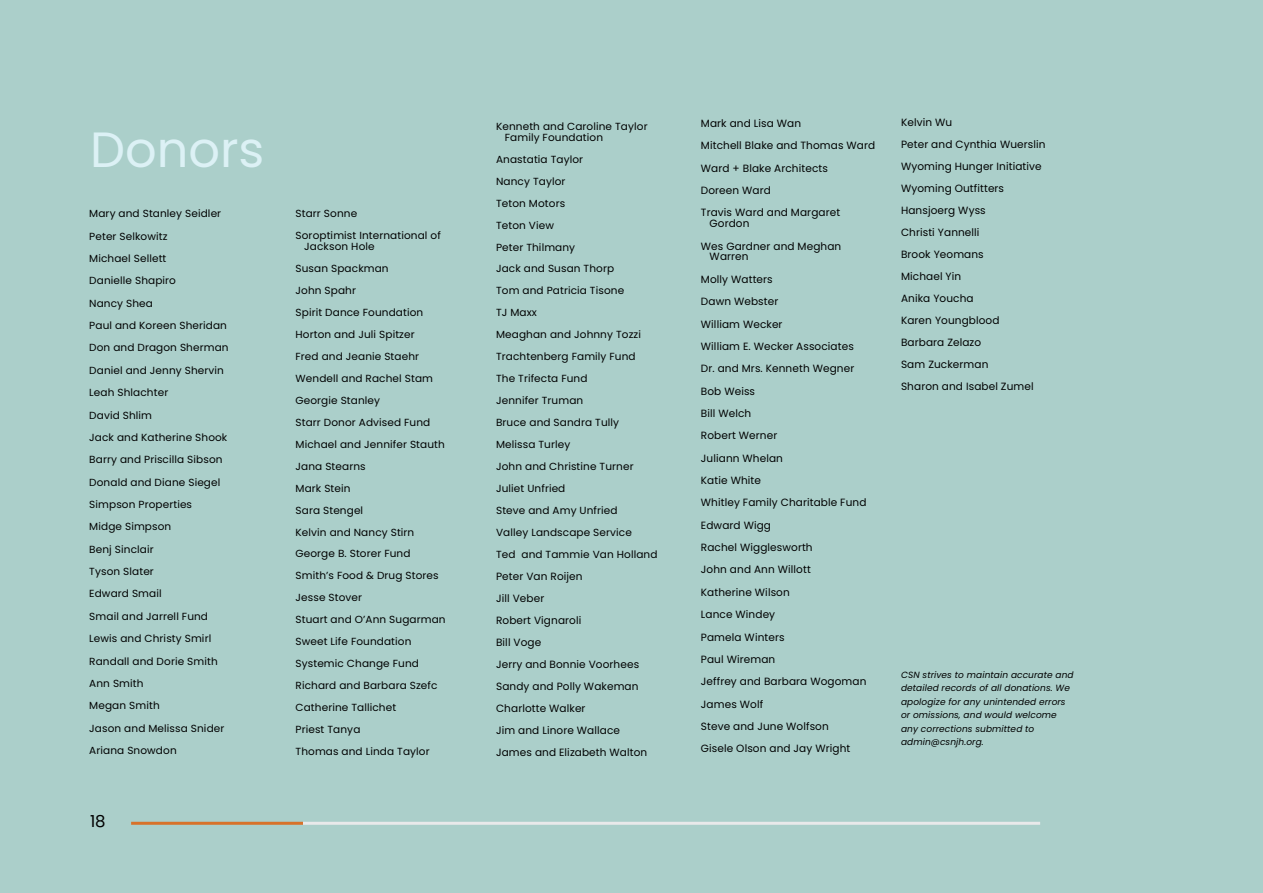
<style>
.page{position:relative;width:1263px;height:893px;background:#abcfca}
.page>*{position:absolute;margin:0;border:0;box-sizing:border-box;transform-origin:0 0}
.t1{font:49.5px "Poppins";color:#dcf1f5}
.t2{font:16.5px "Poppins";color:#000}
.t3{font:10.5px/22.4px "Poppins";letter-spacing:.01em;color:#000101}
.t4{font:10.35px/22px "Poppins";letter-spacing:.01em;color:#000101}
.t5{font:italic 9px/13.5px "Poppins";letter-spacing:.01em;color:#000101}
</style>
<div class="page">
<hr style="left:131px;top:822px;width:172px;height:3px;background:#d8722a">
<hr style="left:303px;top:822px;width:737px;height:3px;background:#e9e9ea">
<h1 class="t1" style="left:90px;top:121px;width:176px">Donors</h1>
<p class="t4" style="left:89px;top:203px;width:141px">Mary and Stanley Seidler<br>Peter Selkowitz<br>Michael Sellett<br>Danielle Shapiro<br>Nancy Shea<br>Paul and Koreen Sheridan<br>Don and Dragon Sherman<br>Daniel and Jenny Shervin<br>Leah Shlachter<br>David Shlim<br>Jack and Katherine Shook<br>Barry and Priscilla Sibson<br>Donald and Diane Siegel<br>Simpson Properties<br>Midge Simpson<br>Benj Sinclair<br>Tyson Slater<br>Edward Smail<br>Smail and Jarrell Fund<br>Lewis and Christy Smirl<br>Randall and Dorie Smith<br>Ann Smith<br>Megan Smith<br>Jason and Melissa Snider<br>Ariana Snowdon</p>
<p class="t4" style="left:296px;top:203px;width:147px">Starr Sonne<br>Soroptimist International of</p>
<p class="t4" style="left:296px;top:235px;width:152px;text-indent:9px">Jackson Hole<br>Susan Spackman<br>John Spahr<br>Spirit Dance Foundation<br>Horton and Juli Spitzer<br>Fred and Jeanie Staehr<br>Wendell and Rachel Stam<br>Georgie Stanley<br>Starr Donor Advised Fund<br>Michael and Jennifer Stauth<br>Jana Stearns<br>Mark Stein<br>Sara Stengel<br>Kelvin and Nancy Stirn<br>George B. Storer Fund<br>Smith’s Food &amp; Drug Stores<br>Jesse Stover<br>Stuart and O’Ann Sugarman<br>Sweet Life Foundation<br>Systemic Change Fund<br>Richard and Barbara Szefc<br>Catherine Tallichet<br>Priest Tanya<br>Thomas and Linda Taylor</p>
<h2 class="t2" style="left:90px;top:812px;width:17px">18</h2>
<p class="t4" style="left:505px;top:121px;width:144px;line-height:10.5px;text-indent:-9px">Kenneth and Caroline Taylor<br>Family Foundation</p>
<p class="t4" style="left:496px;top:148px;width:163px">Anastatia Taylor<br>Nancy Taylor<br>Teton Motors<br>Teton View<br>Peter Thilmany<br>Jack and Susan Thorp<br>Tom and Patricia Tisone<br>TJ Maxx<br>Meaghan and Johnny Tozzi<br>Trachtenberg Family Fund<br>The Trifecta Fund<br>Jennifer Truman<br>Bruce and Sandra Tully<br>Melissa Turley<br>John and Christine Turner<br>Juliet Unfried<br>Steve and Amy Unfried<br>Valley Landscape Service<br>Ted and Tammie Van Holland</p>
<p class="t3" style="left:496px;top:566px;width:153px">Peter Van Roijen<br>Jill Veber<br>Robert Vignaroli<br>Bill Voge<br>Jerry and Bonnie Voorhees<br>Sandy and Polly Wakeman<br>Charlotte Walker<br>Jim and Linore Wallace<br>James and Elizabeth Walton</p>
<p class="t3" style="left:701px;top:112px;width:176px">Mark and Lisa Wan<br>Mitchell Blake and Thomas Ward<br>Ward + Blake Architects<br>Doreen Ward<br>Travis Ward and Margaret</p>
<p class="t3" style="left:701px;top:212px;width:142px;text-indent:9px">Gordon<br>Wes Gardner and Meghan</p>
<p class="t3" style="left:701px;top:246px;width:167px;text-indent:9px">Warren<br>Molly Watters<br>Dawn Webster<br>William Wecker<br>William E. Wecker Associates<br>Dr. and Mrs. Kenneth Wegner<br>Bob Weiss<br>Bill Welch<br>Robert Werner<br>Juliann Whelan<br>Katie White<br>Whitley Family Charitable Fund<br>Edward Wigg<br>Rachel Wigglesworth<br>John and Ann Willott<br>Katherine Wilson<br>Lance Windey<br>Pamela Winters<br>Paul Wireman<br>Jeffrey and Barbara Wogoman<br>James Wolf<br>Steve and June Wolfson<br>Gisele Olson and Jay Wright</p>
<p class="t3" style="left:901px;top:111px;width:146px">Kelvin Wu<br>Peter and Cynthia Wuerslin<br>Wyoming Hunger Initiative<br>Wyoming Outfitters<br>Hansjoerg Wyss<br>Christi Yannelli<br>Brook Yeomans<br>Michael Yin<br>Anika Youcha<br>Karen Youngblood<br>Barbara Zelazo<br>Sam Zuckerman<br>Sharon and Isabel Zumel</p>
<p class="t5" style="left:901px;top:668px;width:174px">CSN strives to maintain accurate and detailed records of all donations. We apologize for any unintended errors or omissions, and would welcome any corrections submitted to admin@csnjh.org.</p>
</div>
